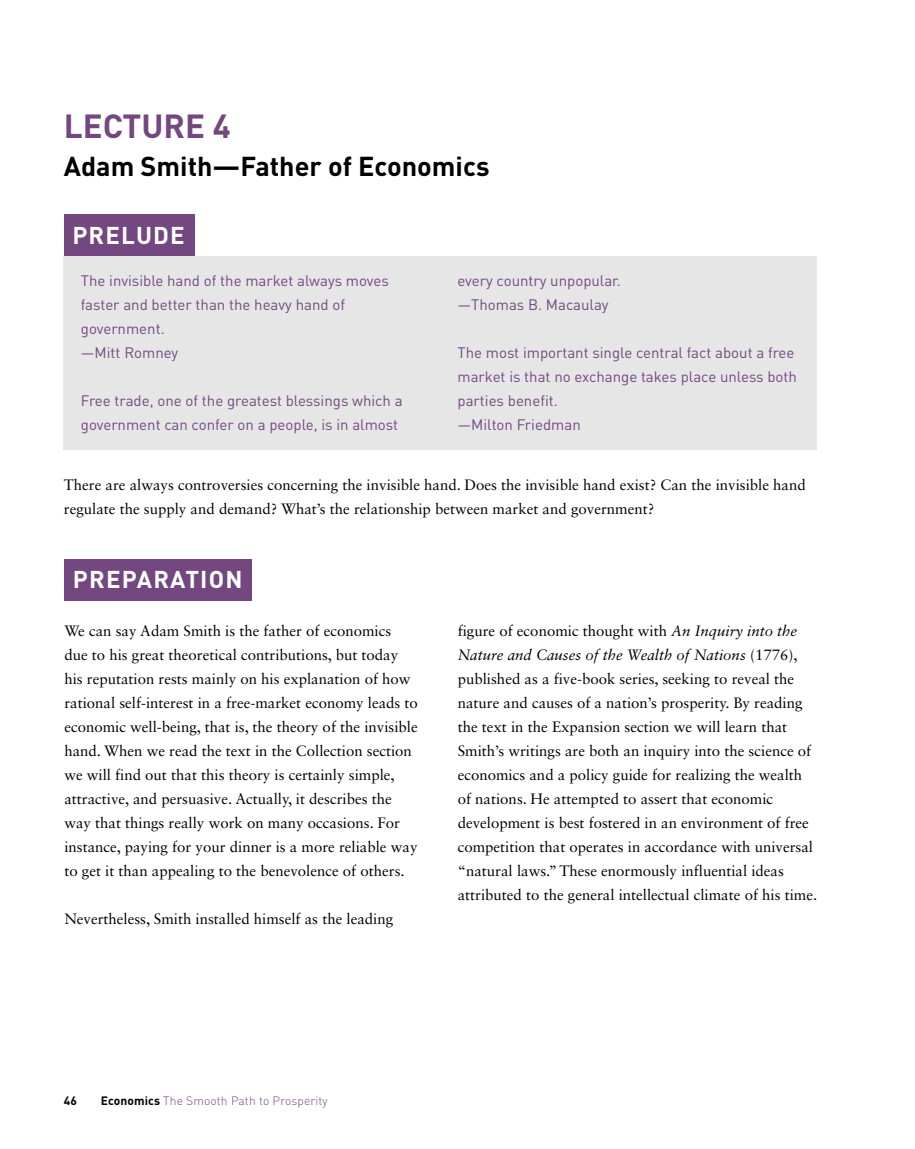
<style>
.page{position:relative;width:915px;height:1149px;background:#fff}
.page>*{position:absolute;margin:0;border:0;box-sizing:border-box;transform-origin:0 0}
.t1{font:700 33px "DIN Pro";color:#734880}
.t2{font:700 27px "DIN Pro";color:#000}
.t3{font:700 24px "DIN Pro";letter-spacing:.05em;color:#fff}
.t4{font:15px/24px "Sabon LT Std";color:#000}
.t5{font:15px/24px "DIN Pro";color:#734880}
.t6{font:300 12px "DIN Pro";letter-spacing:.01em;color:#734880}
.t7{font:700 12px "DIN Pro";color:#000}
.s1{font-style:italic}
.s2{font-weight:700;color:#000}
</style>
<div class="page">
<div style="left:64px;top:256px;width:752px;height:193px;background:#e6e6e6"></div>
<div style="left:64px;top:215px;width:130px;height:41px;background:#734880"></div>
<div style="left:64px;top:559px;width:188px;height:41px;background:#734880"></div>
<h1 class="t1" style="left:64px;top:103px;width:168px">LECTURE 4</h1>
<h2 class="t2" style="left:64px;top:148px;width:427px">Adam Smith—Father of Economics</h2>
<h3 class="t3" style="left:72px;top:219px;width:114px">PRELUDE</h3>
<p class="t5" style="left:81px;top:268px;width:309px">The invisible hand of the market always moves faster and better than the heavy hand of government.<br>—Mitt Romney</p>
<p class="t5" style="left:81px;top:388px;width:323px">Free trade, one of the greatest blessings which a government can confer on a people, is in almost</p>
<p class="t5" style="left:457px;top:268px;width:165px">every country unpopular. —Thomas B. Macaulay</p>
<p class="t5" style="left:457px;top:340px;width:341px">The most important single central fact about a free market is that no exchange takes place unless both parties benefit.<br>—Milton Friedman</p>
<p class="t4" style="left:64px;top:472px;width:743px">There are always controversies concerning the invisible hand. Does the invisible hand exist? Can the invisible hand regulate the supply and demand? What’s the relationship between market and government?</p>
<h3 class="t3" style="left:73px;top:563px;width:171px">PREPARATION</h3>
<p class="t4" style="left:64px;top:618px;width:355px">We can say Adam Smith is the father of economics due to his great theoretical contributions, but today his reputation rests mainly on his explanation of how rational self-interest in a free-market economy leads to economic well-being, that is, the theory of the invisible hand. When we read the text in the Collection section we will find out that this theory is certainly simple, attractive, and persuasive. Actually, it describes the way that things really work on many occasions. For instance, paying for your dinner is a more reliable way to get it than appealing to the benevolence of others.</p>
<p class="t4" style="left:64px;top:906px;width:330px">Nevertheless, Smith installed himself as the leading</p>
<p class="t4" style="left:457px;top:618px;width:361px">figure of economic thought with <span class="s1">An Inquiry into the Nature and Causes of the Wealth of Nations</span> (1776), published as a five-book series, seeking to reveal the nature and causes of a nation’s prosperity. By reading the text in the Expansion section we will learn that Smith’s writings are both an inquiry into the science of economics and a policy guide for realizing the wealth of nations. He attempted to assert that economic development is best fostered in an environment of free competition that operates in accordance with universal “natural laws.” These enormously influential ideas attributed to the general intellectual climate of his time.</p>
<p class="t7" style="left:64px;top:1091px;width:15px">46</p>
<p class="t6" style="left:101px;top:1091px;width:228px"><span class="s2">Economics</span> The Smooth Path to Prosperity</p>
</div>
